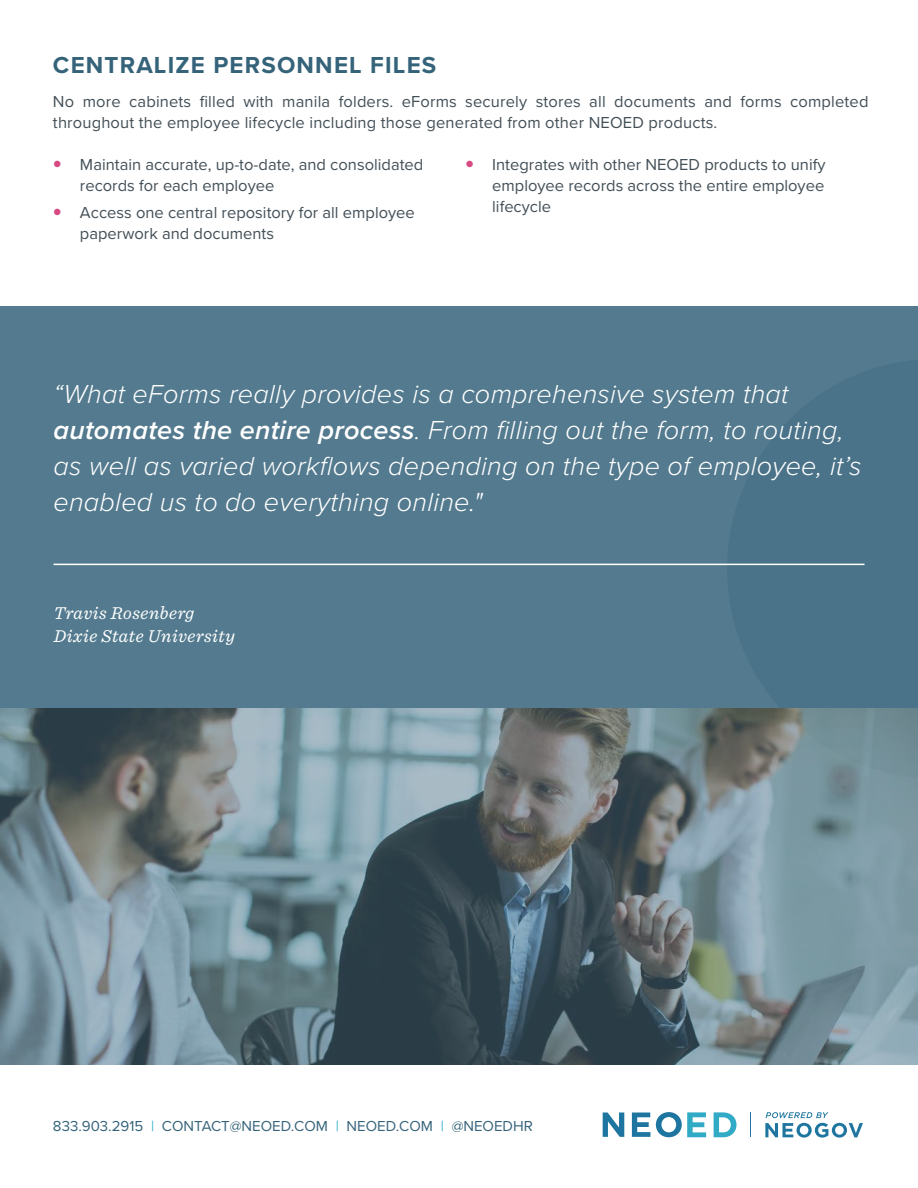
<style>
.page{position:relative;width:918px;height:1188px;background:#fff}
.page>*{position:absolute;margin:0;border:0;box-sizing:border-box;transform-origin:0 0}
.t1{font:italic 300 27px/36px "Proxima Nova";letter-spacing:.01em;color:#fff}
.t2{font:700 24px "Proxima Nova";letter-spacing:.05em;color:#35637a}
.t3{font:16.5px/21px "Proxima Nova";color:#434f57}
.t4{font:italic 16.5px/22.5px "Sentinel S Sm";color:#fff}
.t5{font:15px "Proxima Nova";color:#35637a}
.s1{font-weight:600}
.s2{color:#33aece}
</style>
<div class="page">
<svg style="left:765px;top:1112px;width:98px;height:26px"></svg>
<svg style="left:603px;top:1113px;width:21px;height:24px"></svg>
<svg style="left:632px;top:1113px;width:18px;height:24px"></svg>
<svg style="left:656px;top:1112px;width:50px;height:25px"></svg>
<svg style="left:714px;top:1112px;width:23px;height:25px"></svg>
<div style="left:0;top:307px;width:918px;height:758px;background:#537a8e"></div>
<hr style="left:53px;top:564px;width:812px;height:1px;background:#fff">
<img style="left:0;top:708px;width:918px;height:357px">
<p class="t2" style="left:53px;top:47px;width:385px">CENTRALIZE PERSONNEL FILES</p>
<p class="t3" style="left:53px;top:91px;width:817px">No more cabinets filled with manila folders. eForms securely stores all documents and forms completed throughout the employee lifecycle including those generated from other NEOED products.</p>
<p class="t3" style="left:80px;top:153px;width:345px">Maintain accurate, up-to-date, and consolidated records for each employee</p>
<p class="t3" style="left:80px;top:202px;width:336px">Access one central repository for all employee paperwork and documents</p>
<p class="t3" style="left:492px;top:153px;width:335px;text-align:justify">Integrates with other NEOED products to unify employee records across the entire employee lifecycle</p>
<p class="t1" style="left:53px;top:375px;width:810px">“What eForms really provides is a comprehensive system that <span class="s1">automates the entire process</span>. From filling out the form, to routing, as well as varied workflows depending on the type of employee, it’s enabled us to do everything online."</p>
<p class="t4" style="left:53px;top:601px;width:183px">Travis Rosenberg<br>Dixie State University</p>
<p class="t5" style="left:53px;top:1115px;width:481px">833.903.2915 <span class="s2">|</span> CONTACT@NEOED.COM <span class="s2">|</span> NEOED.COM <span class="s2">|</span> @NEOEDHR</p>
</div>
